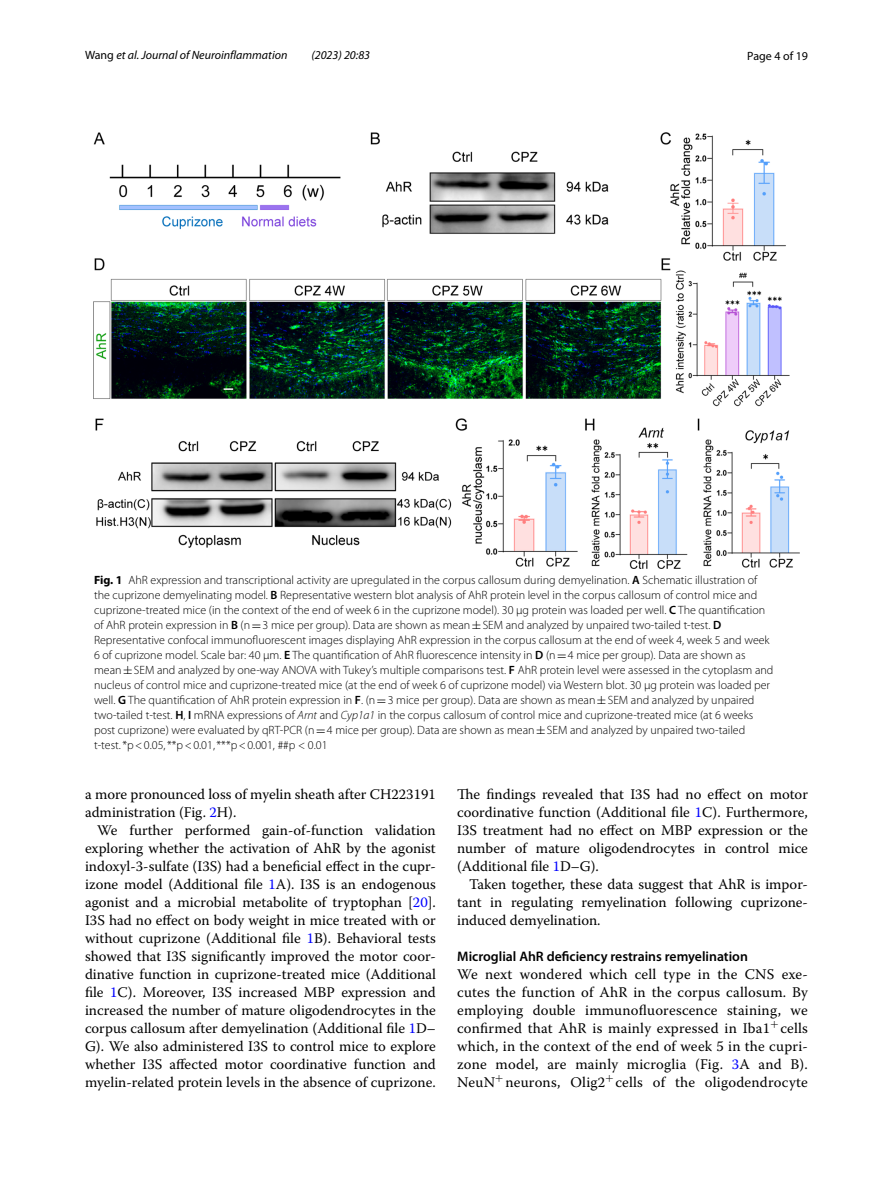
<style>
.page{position:relative;width:893px;height:1187px;background:#fff}
.page>*{position:absolute;margin:0;border:0;box-sizing:border-box;transform-origin:0 0}
.t1{font:14.7px/18px "Warnock Pro";color:#000;text-align:justify}
.t2{font:600 13.8px "Myriad Pro";color:#000}
.t3{font:300 12px/15px "Myriad Pro";color:#000}
.t4{font:italic 12px "Myriad Pro";color:#000}
.t5{font:12px "Myriad Pro";color:#000}
.s1{font-style:normal}
.s2{font-weight:700}
.s3{font-weight:600}
.s4{font-family:"MTSY";font-weight:400}
.s5{font-style:italic}
.s6{color:#00f}
</style>
<div class="page">
<img style="left:94px;top:133px;width:705px;height:436px">
<p class="t4" style="left:85px;top:48px;width:204px"><span class="s1">Wang</span> et al. Journal of Neuroinflammation</p>
<p class="t4" style="left:311px;top:48px;width:60px">(2023) 20:83</p>
<p class="t5" style="left:747px;top:48px;width:62px">Page 4 of 19</p>
<p class="t3" style="left:94px;top:573px;width:681px"><span class="s2">Fig. 1</span> AhR expression and transcriptional activity are upregulated in the corpus callosum during demyelination. <span class="s3">A</span> Schematic illustration of the cuprizone demyelinating model. <span class="s3">B</span> Representative western blot analysis of AhR protein level in the corpus callosum of control mice and cuprizone-treated mice (in the context of the end of week 6 in the cuprizone model). 30 μg protein was loaded per well. <span class="s3">C</span> The quantification of AhR protein expression in <span class="s3">B</span> (n<span class="s4">=</span>3 mice per group). Data are shown as mean<span class="s4">±</span>SEM and analyzed by unpaired two-tailed t-test. <span class="s3">D </span>Representative confocal immunofluorescent images displaying AhR expression in the corpus callosum at the end of week 4, week 5 and week 6 of cuprizone model. Scale bar: 40 μm. <span class="s3">E</span> The quantification of AhR fluorescence intensity in <span class="s3">D</span> (n<span class="s4">=</span>4 mice per group). Data are shown as mean<span class="s4">±</span>SEM and analyzed by one-way ANOVA with Tukey’s multiple comparisons test. <span class="s3">F</span> AhR protein level were assessed in the cytoplasm and nucleus of control mice and cuprizone-treated mice (at the end of week 6 of cuprizone model) via Western blot. 30 μg protein was loaded per well. <span class="s3">G</span> The quantification of AhR protein expression in <span class="s3">F</span>. (n<span class="s4">=</span>3 mice per group). Data are shown as mean<span class="s4">±</span>SEM and analyzed by unpaired two-tailed t-test. <span class="s3">H</span>, <span class="s3">I</span> mRNA expressions of <span class="s5">Arnt</span> and <span class="s5">Cyp1a1</span> in the corpus callosum of control mice and cuprizone-treated mice (at 6 weeks post cuprizone) were evaluated by qRT-PCR (n<span class="s4">=</span>4 mice per group). Data are shown as mean<span class="s4">±</span>SEM and analyzed by unpaired two-tailed t-test.*p&lt;0.05,**p&lt;0.01,***p&lt;0.001, ##p &lt; 0.01</p>
<p class="t1" style="left:85px;top:785px;width:352px">a more pronounced loss of myelin sheath after CH223191 administration (Fig. <span class="s6">2</span>H).</p>
<p class="t1" style="left:85px;top:821px;width:352px;text-indent:12px">We further performed gain-of-function validation exploring whether the activation of AhR by the agonist indoxyl-3-sulfate (I3S) had a beneficial effect in the cupr&shy;izone model (Additional file <span class="s6">1</span>A). I3S is an endogenous agonist and a microbial metabolite of tryptophan [<span class="s6">20</span>].<br>I3S had no effect on body weight in mice treated with or without cuprizone (Additional file <span class="s6">1</span>B). Behavioral tests showed that I3S significantly improved the motor coor&shy;dinative function in cuprizone-treated mice (Additional file <span class="s6">1</span>C). Moreover, I3S increased MBP expression and increased the number of mature oligodendrocytes in the corpus callosum after demyelination (Additional file <span class="s6">1</span>D– G). We also administered I3S to control mice to explore whether I3S affected motor coordinative function and myelin-related protein levels in the absence of cuprizone.</p>
<p class="t1" style="left:457px;top:785px;width:352px">The findings revealed that I3S had no effect on motor coordinative function (Additional file <span class="s6">1</span>C). Furthermore, I3S treatment had no effect on MBP expression or the number of mature oligodendrocytes in control mice (Additional file <span class="s6">1</span>D–G).</p>
<p class="t1" style="left:457px;top:875px;width:352px;text-indent:12px">Taken together, these data suggest that AhR is impor&shy;tant in regulating remyelination following cuprizone&shy;induced demyelination.</p>
<p class="t2" style="left:457px;top:947px;width:292px">Microglial AhR deficiency restrains remyelination</p>
<p class="t1" style="left:457px;top:965px;width:352px">We next wondered which cell type in the CNS exe&shy;cutes the function of AhR in the corpus callosum. By employing double immunofluorescence staining, we confirmed that AhR is mainly expressed in Iba1<sup>+</sup> cells which, in the context of the end of week 5 in the cupri&shy;zone model, are mainly microglia (Fig. <span class="s6">3</span>A and B).<br>NeuN<sup>+</sup> neurons, Olig2<sup>+</sup> cells of the oligodendrocyte</p>
</div>
